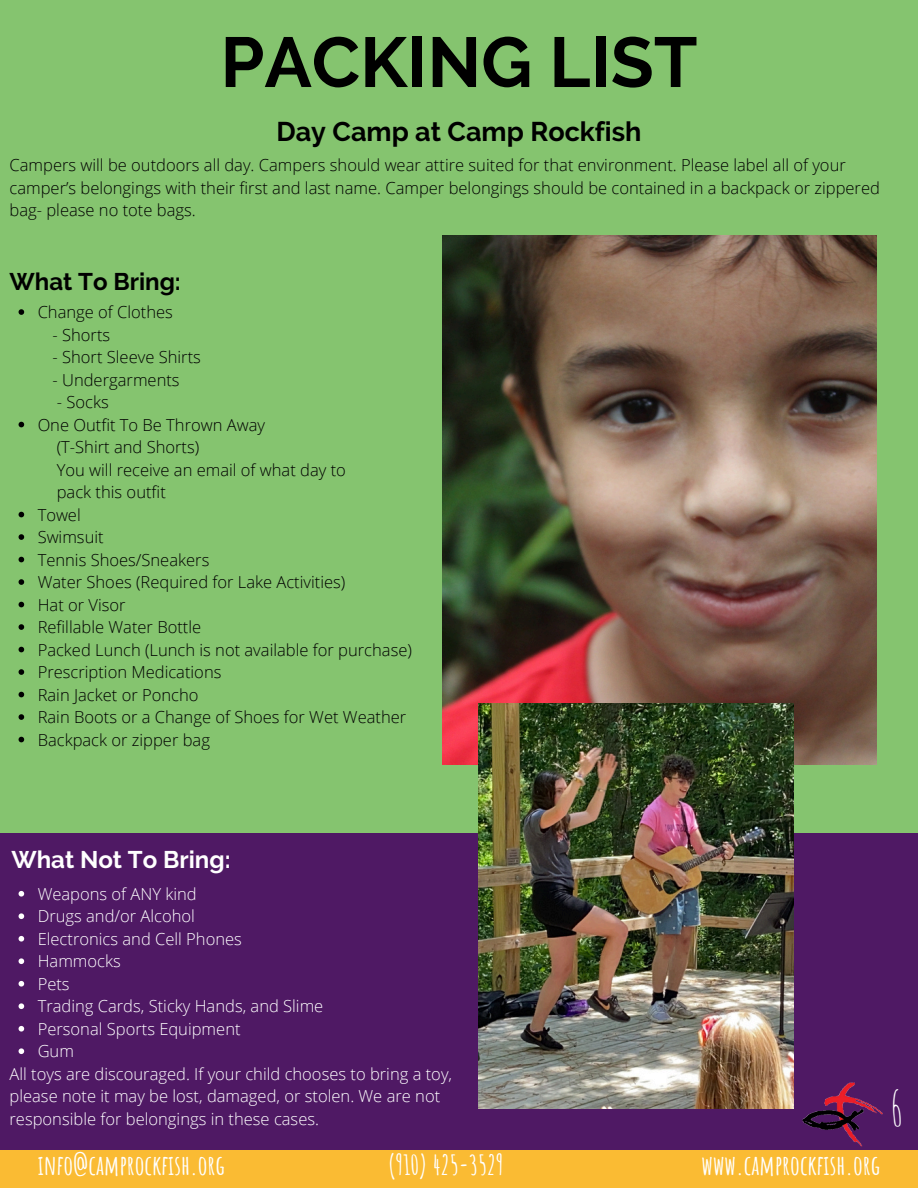
<style>
.page{position:relative;width:918px;height:1188px;background:#85c46f}
.page>*{position:absolute;margin:0;border:0;box-sizing:border-box;transform-origin:0 0}
.t1{font:700 70.5px "Raleway";color:#000}
.t2{font:47.25px "Amatic SC";color:#fff}
.t3{font:700 27px "Amatic SC";color:#fff}
.t4{font:700 27px "Raleway";color:#000}
.t5{font:700 24px "Raleway";color:#fff}
.t6{font:700 24px "Raleway";color:#000}
.t7{font:300 16.5px/22.5px "Open Sans";color:#000}
.t8{font:300 16.5px/22.5px "Open Sans";color:#fff}
</style>
<div class="page">
<div style="left:0;top:833px;width:918px;height:355px;background:#4f1964"></div>
<div style="left:0;top:1150px;width:918px;height:38px;background:#fabb33"></div>
<img style="left:802px;top:1082px;width:81px;height:65px">
<svg style="left:19px;top:309px;width:5px;height:6px"></svg>
<svg style="left:19px;top:422px;width:5px;height:5px"></svg>
<svg style="left:19px;top:512px;width:5px;height:5px"></svg>
<svg style="left:19px;top:534px;width:5px;height:6px"></svg>
<svg style="left:19px;top:557px;width:5px;height:5px"></svg>
<svg style="left:19px;top:579px;width:5px;height:6px"></svg>
<svg style="left:19px;top:602px;width:5px;height:5px"></svg>
<svg style="left:19px;top:624px;width:5px;height:6px"></svg>
<svg style="left:19px;top:647px;width:5px;height:5px"></svg>
<svg style="left:19px;top:669px;width:5px;height:6px"></svg>
<svg style="left:19px;top:692px;width:5px;height:5px"></svg>
<svg style="left:19px;top:714px;width:5px;height:6px"></svg>
<svg style="left:19px;top:737px;width:5px;height:5px"></svg>
<svg style="left:19px;top:891px;width:5px;height:6px"></svg>
<svg style="left:19px;top:913px;width:5px;height:6px"></svg>
<svg style="left:19px;top:936px;width:5px;height:6px"></svg>
<svg style="left:19px;top:958px;width:5px;height:6px"></svg>
<svg style="left:19px;top:981px;width:5px;height:6px"></svg>
<svg style="left:19px;top:1003px;width:5px;height:6px"></svg>
<svg style="left:19px;top:1026px;width:5px;height:6px"></svg>
<svg style="left:19px;top:1048px;width:5px;height:6px"></svg>
<img style="left:442px;top:235px;width:434px;height:530px">
<img style="left:478px;top:704px;width:315px;height:405px">
<p class="t1" style="left:221px;top:21px;width:478px">PACKING LIST</p>
<h3 class="t4" style="left:276px;top:116px;width:367px">Day Camp at Camp Rockfish</h3>
<p class="t7" style="left:10px;top:153px;width:872px">Campers will be outdoors all day. Campers should wear attire suited for that environment. Please label all of your camper’s belongings with their first and last name. Camper belongings should be contained in a backpack or zippered bag- please no tote bags.</p>
<p class="t6" style="left:10px;top:268px;width:173px">What To Bring:</p>
<p class="t7" style="left:38px;top:301px;width:137px">Change of Clothes</p>
<p class="t7" style="left:53px;top:323px;width:59px">- Shorts</p>
<p class="t7" style="left:53px;top:346px;width:150px">- Short Sleeve Shirts</p>
<p class="t7" style="left:53px;top:368px;width:129px">- Undergarments</p>
<p class="t7" style="left:57px;top:391px;width:53px">- Socks</p>
<p class="t7" style="left:38px;top:413px;width:229px">One Outfit To Be Thrown Away</p>
<p class="t7" style="left:57px;top:436px;width:144px">(T-Shirt and Shorts)</p>
<p class="t7" style="left:57px;top:458px;width:291px">You will receive an email of what day to</p>
<p class="t7" style="left:57px;top:481px;width:111px">pack this outfit</p>
<p class="t7" style="left:38px;top:503px;width:45px">Towel</p>
<p class="t7" style="left:38px;top:526px;width:68px">Swimsuit</p>
<p class="t7" style="left:38px;top:548px;width:173px">Tennis Shoes/Sneakers</p>
<p class="t7" style="left:38px;top:571px;width:309px">Water Shoes (Required for Lake Activities)</p>
<p class="t7" style="left:38px;top:593px;width:90px">Hat or Visor</p>
<p class="t7" style="left:38px;top:616px;width:165px">Refillable Water Bottle</p>
<p class="t7" style="left:38px;top:638px;width:376px">Packed Lunch (Lunch is not available for purchase)</p>
<p class="t7" style="left:38px;top:661px;width:185px">Prescription Medications</p>
<h3 class="t7" style="left:38px;top:683px;width:162px">Rain Jacket or Poncho</h3>
<p class="t7" style="left:38px;top:706px;width:370px">Rain Boots or a Change of Shoes for Wet Weather</p>
<p class="t7" style="left:38px;top:728px;width:174px">Backpack or zipper bag</p>
<p class="t5" style="left:11px;top:845px;width:221px">What Not To Bring:</p>
<p class="t8" style="left:38px;top:882px;width:161px">Weapons of ANY kind</p>
<p class="t8" style="left:38px;top:905px;width:159px">Drugs and/or Alcohol</p>
<p class="t8" style="left:38px;top:927px;width:206px">Electronics and Cell Phones</p>
<p class="t8" style="left:38px;top:950px;width:85px">Hammocks</p>
<p class="t8" style="left:38px;top:972px;width:33px">Pets</p>
<p class="t8" style="left:38px;top:995px;width:287px">Trading Cards, Sticky Hands, and Slime</p>
<p class="t8" style="left:38px;top:1017px;width:204px">Personal Sports Equipment</p>
<p class="t8" style="left:38px;top:1040px;width:38px">Gum</p>
<h2 class="t8" style="left:10px;top:1062px;width:444px">All toys are discouraged. If your child chooses to bring a toy, please note it may be lost, damaged, or stolen. We are not responsible for belongings in these cases.</h2>
<h1 class="t3" style="left:38px;top:1148px;width:189px">INFO@CAMPROCKFISH.ORG</h1>
<h1 class="t3" style="left:388px;top:1148px;width:117px">(910) 425-3529</h1>
<h1 class="t3" style="left:701px;top:1148px;width:180px">WWW.CAMPROCKFISH.ORG</h1>
<p class="t2" style="left:890px;top:1078px;width:16px">6</p>
</div>
